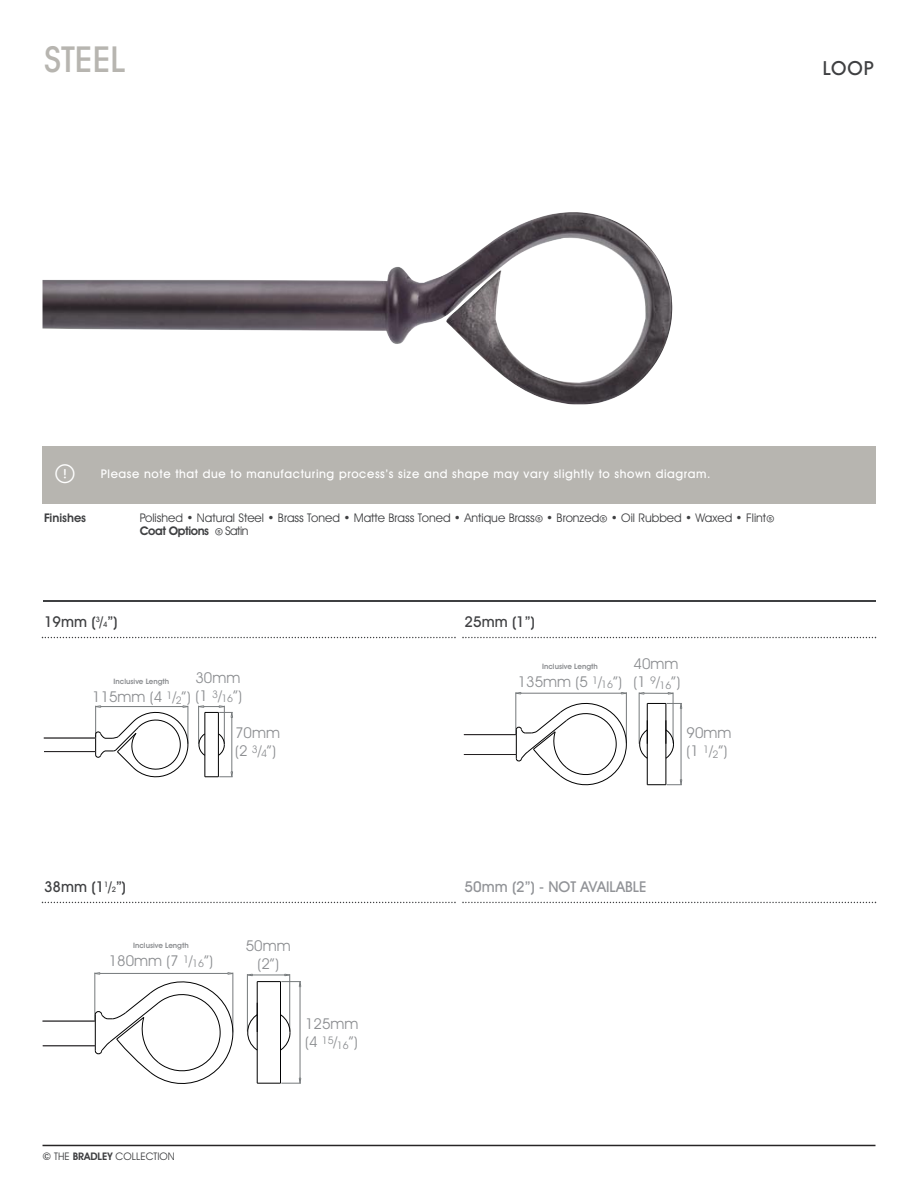
<style>
.page{position:relative;width:918px;height:1188px;background:#fff}
.page>*{position:absolute;margin:0;border:0;box-sizing:border-box;transform-origin:0 0}
.t1{font:500 36px "Avant Garde IT Cby BT";color:#b7b5b0}
.t2{font:500 19.5px "Avant Garde IT Cby BT";color:#3f4042}
.t3{font:15px/18px "Avant Garde IT Cby BT";color:#8d8f92}
.t4{font:500 15px "Avant Garde IT Cby BT";color:#3f4042}
.t5{font:500 15px "Avant Garde IT Cby BT";color:#919397}
.t6{font:12px/12.9px "Avant Garde IT Cby BT";color:#3f4042}
.t7{font:500 12px "Avant Garde IT Cby BT";letter-spacing:.05em;color:#fff}
.t8{font:600 12px "Avant Garde IT Cby BT";color:#3f4042}
.t9{font:10.5px "Avant Garde IT Cby BT";color:#3f4042}
.t10{font:600 7.5px "Avant Garde IT Cby BT";color:#8d8f92}
.s1{font-family:"SF Pro Text";font-size:9px}
.s2{font-weight:600}
.s3{font-style:italic}
.s4{font-size:7.5px}
.s5{font-size:10.5px}
</style>
<div class="page">
<hr style="left:639px;top:692px;width:1px;height:52px;background:#75797b">
<hr style="left:673px;top:692px;width:1px;height:51px;background:#75797b">
<svg style="left:639px;top:692px;width:35px;height:3px"></svg>
<svg style="left:638px;top:703px;width:44px;height:82px"></svg>
<svg style="left:515px;top:692px;width:112px;height:94px"></svg>
<hr style="left:464px;top:734px;width:52px;height:1px;background:#231f20">
<hr style="left:464px;top:754px;width:52px;height:1px;background:#231f20">
<svg style="left:42px;top:637px;width:414px;height:1px"></svg>
<hr style="left:188px;top:706px;width:1px;height:38px;background:#75797b">
<svg style="left:198px;top:705px;width:35px;height:73px"></svg>
<svg style="left:95px;top:705px;width:93px;height:73px"></svg>
<hr style="left:44px;top:738px;width:52px;height:1px;background:#231f20">
<hr style="left:44px;top:751px;width:52px;height:1px;background:#231f20">
<img style="left:43px;top:212px;width:629px;height:192px">
<div style="left:43px;top:446px;width:47px;height:57px;background:#b7b5b0"></div>
<hr style="left:43px;top:600px;width:833px;height:2px;background:#3f4042">
<svg style="left:462px;top:637px;width:414px;height:1px"></svg>
<svg style="left:42px;top:902px;width:414px;height:1px"></svg>
<svg style="left:246px;top:974px;width:55px;height:110px"></svg>
<svg style="left:94px;top:972px;width:140px;height:112px"></svg>
<hr style="left:43px;top:1021px;width:52px;height:1px;background:#231f20">
<hr style="left:43px;top:1046px;width:52px;height:1px;background:#231f20">
<svg style="left:462px;top:902px;width:414px;height:1px"></svg>
<hr style="left:43px;top:1145px;width:833px;height:1px;background:#272526">
<div style="left:90px;top:446px;width:786px;height:57px;background:#b7b5b0"></div>
<p class="t1" style="left:44px;top:46px;width:83px">STEEL</p>
<p class="t2" style="left:823px;top:61px;width:53px">LOOP</p>
<p class="t7" style="left:101px;top:469px;width:611px">Please note that due to manufacturing process’s size and shape may vary slightly to shown diagram.</p>
<p class="t8" style="left:44px;top:514px;width:44px">Finishes</p>
<p class="t6" style="left:140px;top:513px;width:637px">Polished • Natural Steel • Brass Toned • Matte Brass Toned • Antique Brass<span class="s1">-</span> • Bronzed<span class="s1">-</span> • Oil Rubbed • Waxed • Flint<span class="s1">-<br></span><span class="s2">Coat Options</span> <span class="s1">-</span> Satin</p>
<p class="t4" style="left:44px;top:616px;width:75px">19mm (<sup>3</sup><span class="s3">/</span><span class="s4">4</span>”)</p>
<p class="t3" style="left:195px;top:670px;width:46px">30mm</p>
<p class="t10" style="left:114px;top:679px;width:57px">Inclusive Length</p>
<p class="t3" style="left:92px;top:689px;width:152px">115mm (4 <sup>1</sup>/<sub>2</sub>”) (1 <sup>3</sup>/<span class="s5">16</span>”)</p>
<p class="t3" style="left:235px;top:725px;width:46px">70mm (2 <sup>3</sup>/<sub>4</sub>”)</p>
<p class="t4" style="left:44px;top:881px;width:84px">38mm (1<sup>1</sup><span class="s3">/</span><span class="s4">2</span>”)</p>
<p class="t10" style="left:133px;top:942px;width:57px">Inclusive Length</p>
<p class="t3" style="left:109px;top:953px;width:106px">180mm (7 <sup>1</sup>/<sub>16</sub>”)</p>
<p class="t3" style="left:246px;top:938px;width:46px;text-align:center">50mm (2”)</p>
<p class="t3" style="left:305px;top:1016px;width:55px">125mm (4 <sup>15</sup>/<sub>16</sub>”)</p>
<p class="t9" style="left:43px;top:1152px;width:134px"><span class="s2">©</span> THE <span class="s2">BRADLEY</span> COLLECTION</p>
<p class="t4" style="left:465px;top:616px;width:72px">25mm (1”)</p>
<p class="t10" style="left:542px;top:663px;width:57px">Inclusive Length</p>
<p class="t3" style="left:518px;top:674px;width:106px">135mm (5 <sup>1</sup>/<sub>16</sub>”)</p>
<p class="t3" style="left:634px;top:656px;width:48px">40mm (1 <sup>9</sup>/<sub>16</sub>”)</p>
<p class="t3" style="left:687px;top:725px;width:46px">90mm (1 <sup>1</sup>/<sub>2</sub>”)</p>
<p class="t5" style="left:465px;top:881px;width:183px">50mm (2”) - NOT AVAILABLE</p>
</div>
